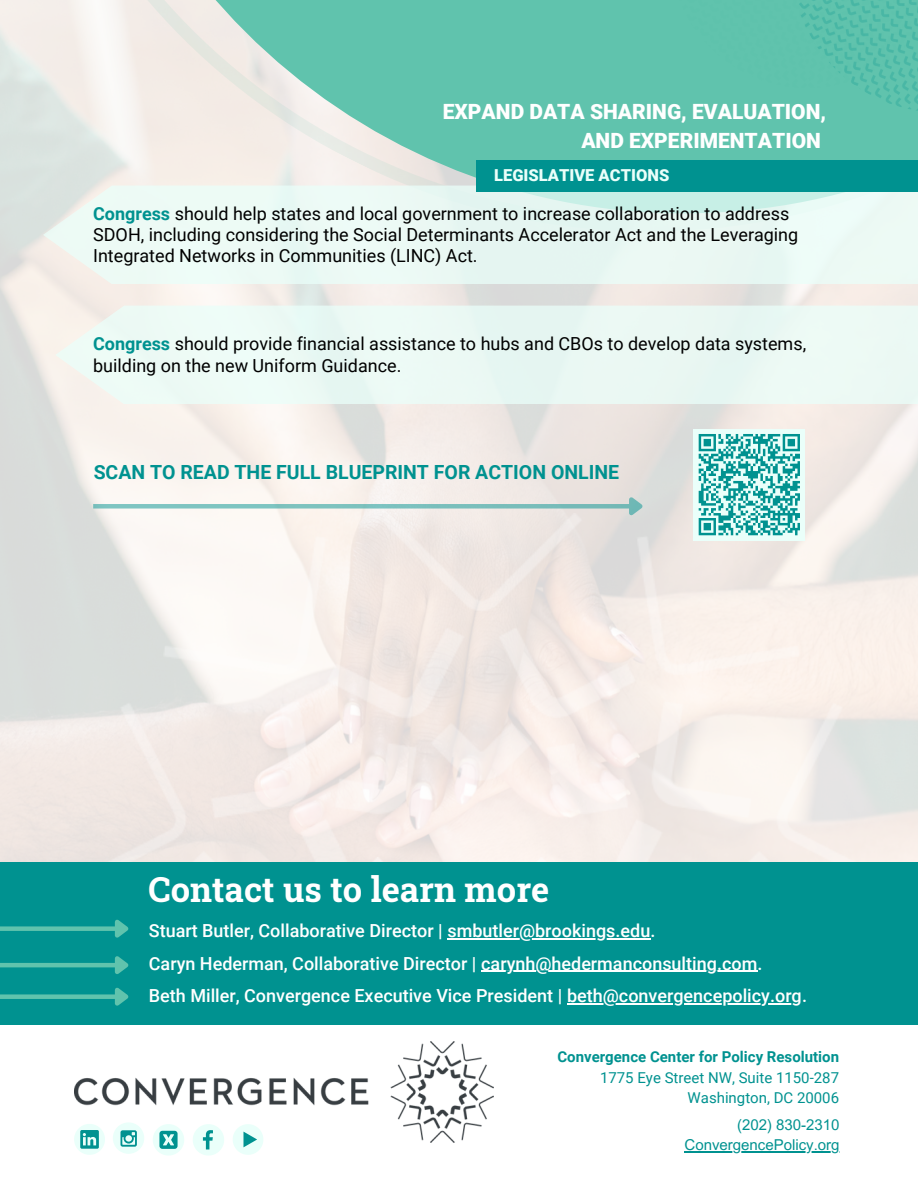
<style>
.page{position:relative;width:918px;height:1188px;background:#fff}
.page>*{position:absolute;margin:0;border:0;box-sizing:border-box;transform-origin:0 0}
.t1{font:700 34.5px "Roboto Slab";color:#fff}
.t2{font:900 21px/29.2px "Roboto";color:#fff;text-align:right}
.t3{font:700 19.5px "Roboto";color:#009290}
.t4{font:18px/21.3px "Roboto";color:#000}
.t5{font:500 18px "Roboto";color:#fff}
.t6{font:900 16.5px "Roboto";color:#eafffa}
.t7{font:15px "Roboto";color:#009290}
.t8{font:700 15px "Roboto";color:#009290}
.t9{font:15px "Arial MT Pro";color:#009290}
.s1{font-weight:700;color:#009290}
</style>
<div class="page">
<svg style="left:0;top:0;width:918px;height:457px;background:#ebe8e4"></svg>
<svg style="left:64px;top:0;width:854px;height:186px;background:#9ad3c4"></svg>
<div style="left:671px;top:0;width:120px;height:88px;background:#60c3ad"></div>
<svg style="left:43px;top:186px;width:875px;height:98px;background:#e8f7f2"></svg>
<div style="left:55px;top:306px;width:863px;height:98px;background:#ecf9f4"></div>
<img style="left:74px;top:1041px;width:420px;height:102px">
<svg style="left:193px;top:1124px;width:31px;height:32px"></svg>
<div style="left:113px;top:1122px;width:31px;height:32px;background:#eafffa;border-radius:50%"></div>
<svg style="left:121px;top:1130px;width:16px;height:17px"></svg>
<svg style="left:74px;top:1124px;width:31px;height:31px"></svg>
<svg style="left:153px;top:1124px;width:31px;height:32px"></svg>
<svg style="left:233px;top:1124px;width:30px;height:31px"></svg>
<div style="left:0;top:862px;width:918px;height:163px;background:#009290"></div>
<div style="left:0;top:926px;width:116px;height:5px;background:#60c3ad"></div>
<svg style="left:111px;top:919px;width:18px;height:19px"></svg>
<hr style="left:0;top:963px;width:116px;height:4px;background:#60c3ad">
<div style="left:0;top:994px;width:116px;height:5px;background:#60c3ad"></div>
<svg style="left:111px;top:956px;width:18px;height:50px"></svg>
<div style="left:694px;top:429px;width:111px;height:111px;background:#eafffa"></div>
<svg style="left:698px;top:434px;width:102px;height:102px"></svg>
<div style="left:93px;top:504px;width:537px;height:5px;background:#7cc2be"></div>
<svg style="left:625px;top:497px;width:18px;height:19px"></svg>
<div style="left:477px;top:160px;width:441px;height:32px;background:#009290"></div>
<hr style="left:685px;top:1151px;width:155px;height:2px;background:#009290">
<hr style="left:447px;top:938px;width:204px;height:1px;background:#fff">
<hr style="left:481px;top:971px;width:277px;height:1px;background:#fff">
<hr style="left:567px;top:1003px;width:235px;height:2px;background:#fff">
<img style="left:791px;top:0;width:127px;height:113px">
<p class="t2" style="left:443px;top:97px;width:385px">EXPAND DATA SHARING, EVALUATION,<br>AND EXPERIMENTATION</p>
<p class="t6" style="left:494px;top:166px;width:177px">LEGISLATIVE ACTIONS</p>
<p class="t4" style="left:93px;top:203px;width:707px"><span class="s1">Congress</span> should help states and local government to increase collaboration to address<br>SDOH, including considering the Social Determinants Accelerator Act and the Leveraging<br>Integrated Networks in Communities (LINC) Act.</p>
<p class="t4" style="left:93px;top:334px;width:715px"><span class="s1">Congress</span> should provide financial assistance to hubs and CBOs to develop data systems, building on the new Uniform Guidance.</p>
<p class="t3" style="left:94px;top:461px;width:527px">SCAN TO READ THE FULL BLUEPRINT FOR ACTION ONLINE</p>
<h2 class="t1" style="left:148px;top:865px;width:402px">Contact us to learn more</h2>
<p class="t5" style="left:149px;top:920px;width:508px">Stuart Butler, Collaborative Director | smbutler@brookings.edu.</p>
<h1 class="t5" style="left:149px;top:953px;width:615px">Caryn Hederman, Collaborative Director | carynh@hedermanconsulting.com.</h1>
<p class="t5" style="left:149px;top:986px;width:660px">Beth Miller, Convergence Executive Vice President | beth@convergencepolicy.org.</p>
<h2 class="t8" style="left:557px;top:1049px;width:283px">Convergence Center for Policy Resolution</h2>
<h3 class="t7" style="left:600px;top:1069px;width:241px">1775 Eye Street NW, Suite 1150-287</h3>
<h5 class="t7" style="left:688px;top:1089px;width:153px">Washington, DC 20006</h5>
<h5 class="t9" style="left:737px;top:1119px;width:104px">(202) 830-2310</h5>
<p class="t9" style="left:685px;top:1139px;width:156px">ConvergencePolicy.org</p>
</div>
